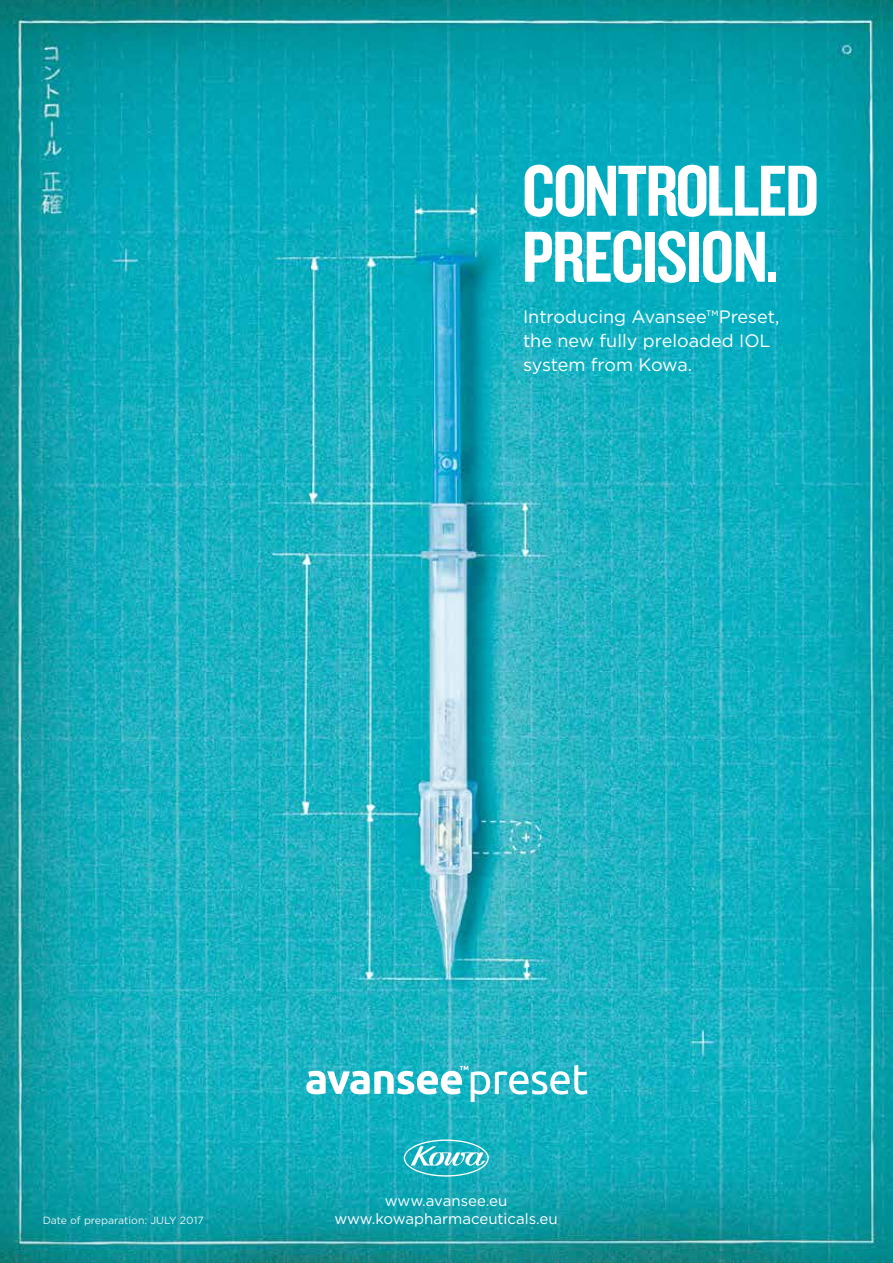
<style>
.page{position:relative;width:893px;height:1263px;background:#fff}
.page>*{position:absolute;margin:0;border:0;box-sizing:border-box;transform-origin:0 0}
.t1{font:75px/66px "Knockout HTF49 Liteweight";letter-spacing:-.02em;color:#fff}
.t2{font:18px/24px "Gotham";color:#fff}
.t3{font:15px "Gotham";color:#fff}
.t4{font:10.5px "Gotham";color:#fff}
</style>
<div class="page">
<img style="left:0;top:0;width:893px;height:1263px">
<svg style="left:306px;top:1065px;width:281px;height:37px"></svg>
<svg style="left:404px;top:1139px;width:85px;height:37px;background:#4ac1cc"></svg>
<h1 class="t1" style="left:522px;top:160px;width:299px">CONTROLLED<br>PRECISION.</h1>
<p class="t2" style="left:523px;top:304px;width:258px">Introducing Avansee™Preset, the new fully preloaded IOL system from Kowa.</p>
<p class="t3" style="left:385px;top:1192px;width:124px">www.avansee.eu</p>
<p class="t4" style="left:43px;top:1215px;width:163px">Date of preparation: JULY 2017</p>
<p class="t3" style="left:334px;top:1210px;width:225px">www.kowapharmaceuticals.eu</p>
</div>
